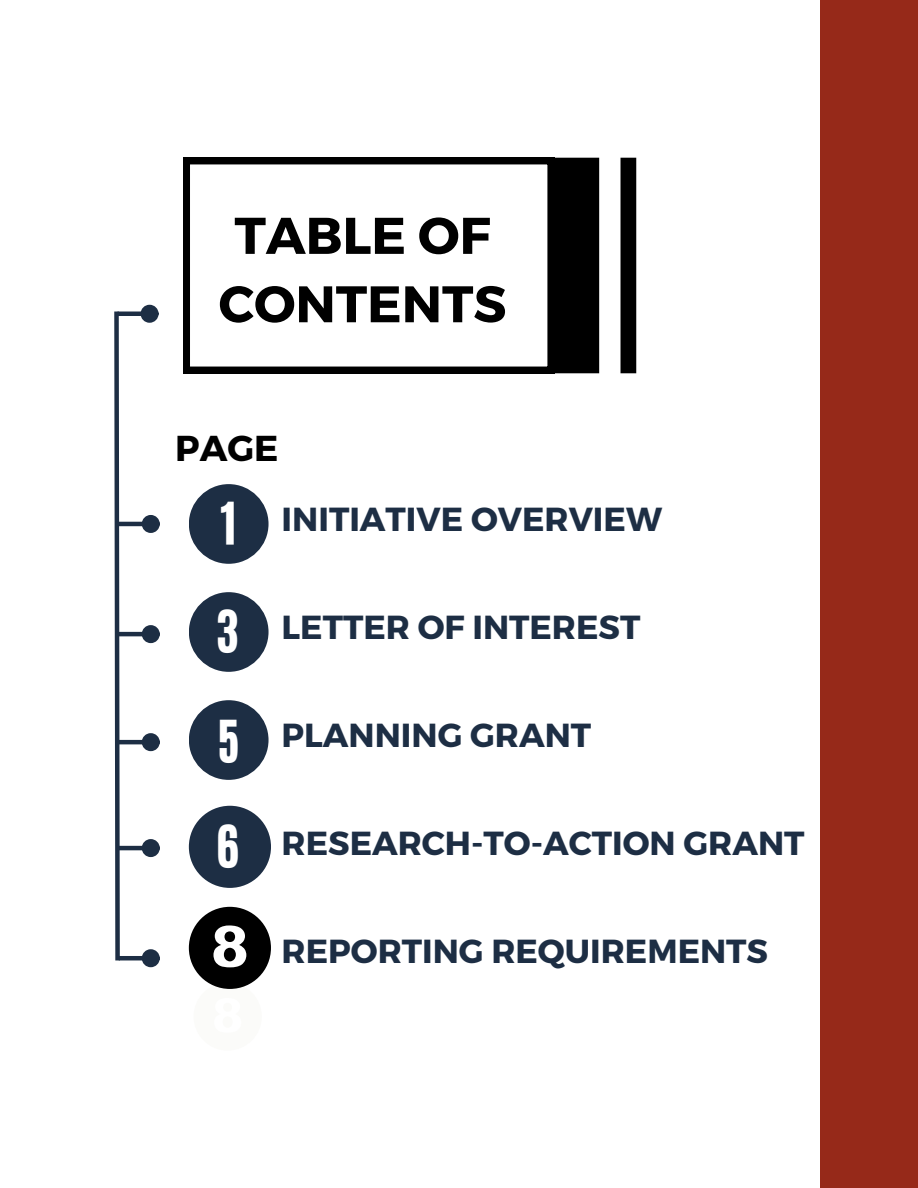
<style>
.page{position:relative;width:918px;height:1188px;background:#fff}
.page>*{position:absolute;margin:0;border:0;box-sizing:border-box;transform-origin:0 0}
.t1{font:700 51.6px "Montserrat";color:#000}
.t2{font:700 51.3px "Montserrat";color:#000}
.t3{font:48.45px "CA Generated";color:#fff}
.t4{font:700 36px "Montserrat";color:#000}
.t5{font:700 33.3px "Montserrat";color:#1d2e44}
</style>
<div class="page">
<div style="left:621px;top:158px;width:15px;height:215px;background:#000"></div>
<div style="left:554px;top:158px;width:45px;height:215px;background:#000"></div>
<div style="left:820px;top:0;width:98px;height:1188px;background:#962919"></div>
<div style="left:189px;top:484px;width:80px;height:80px;background:#1d2e44;border-radius:50%"></div>
<div style="left:189px;top:592px;width:80px;height:80px;background:#1d2e44;border-radius:50%"></div>
<div style="left:189px;top:700px;width:80px;height:80px;background:#1d2e44;border-radius:50%"></div>
<div style="left:189px;top:806px;width:82px;height:82px;background:#1d2e44;border-radius:50%"></div>
<svg style="left:183px;top:158px;width:371px;height:215px"></svg>
<svg style="left:114px;top:311px;width:8px;height:650px"></svg>
<hr style="left:118px;top:312px;width:24px;height:4px;background:#1d2e44">
<div style="left:143px;top:307px;width:13px;height:14px;background:#1d2e44;border-radius:50%"></div>
<div style="left:141px;top:305px;width:18px;height:18px;border:4px solid #1d2e44;border-radius:50%"></div>
<hr style="left:119px;top:522px;width:24px;height:4px;background:#1d2e44">
<div style="left:144px;top:517px;width:14px;height:14px;background:#1d2e44;border-radius:50%"></div>
<div style="left:142px;top:515px;width:18px;height:18px;border:4px solid #1d2e44;border-radius:50%"></div>
<hr style="left:119px;top:632px;width:24px;height:4px;background:#1d2e44">
<div style="left:144px;top:627px;width:14px;height:14px;background:#1d2e44;border-radius:50%"></div>
<div style="left:142px;top:625px;width:18px;height:18px;border:4px solid #1d2e44;border-radius:50%"></div>
<hr style="left:119px;top:740px;width:24px;height:4px;background:#1d2e44">
<div style="left:144px;top:735px;width:14px;height:14px;background:#1d2e44;border-radius:50%"></div>
<div style="left:142px;top:733px;width:18px;height:18px;border:4px solid #1d2e44;border-radius:50%"></div>
<hr style="left:119px;top:846px;width:24px;height:4px;background:#1d2e44">
<div style="left:144px;top:841px;width:14px;height:14px;background:#1d2e44;border-radius:50%"></div>
<div style="left:142px;top:839px;width:18px;height:18px;border:4px solid #1d2e44;border-radius:50%"></div>
<hr style="left:119px;top:956px;width:24px;height:4px;background:#1d2e44">
<div style="left:144px;top:951px;width:14px;height:14px;background:#1d2e44;border-radius:50%"></div>
<div style="left:142px;top:949px;width:18px;height:18px;border:4px solid #1d2e44;border-radius:50%"></div>
<svg style="left:189px;top:907px;width:82px;height:82px"></svg>
<p class="t1" style="left:234px;top:202px;width:258px">TABLE OF</p>
<p class="t2" style="left:219px;top:271px;width:289px">CONTENTS</p>
<p class="t4" style="left:175px;top:425px;width:105px">PAGE</p>
<p class="t3" style="left:221px;top:489px;width:18px">1</p>
<p class="t3" style="left:216px;top:597px;width:24px">3</p>
<p class="t3" style="left:217px;top:707px;width:24px">5</p>
<p class="t3" style="left:216px;top:812px;width:24px">6</p>
<p class="t5" style="left:282px;top:498px;width:382px">INITIATIVE OVERVIEW</p>
<p class="t5" style="left:282px;top:606px;width:360px">LETTER OF INTEREST</p>
<p class="t5" style="left:282px;top:714px;width:311px">PLANNING GRANT</p>
<p class="t5" style="left:282px;top:822px;width:524px">RESEARCH-TO-ACTION GRANT</p>
<p class="t5" style="left:282px;top:930px;width:488px">REPORTING REQUIREMENTS</p>
</div>
